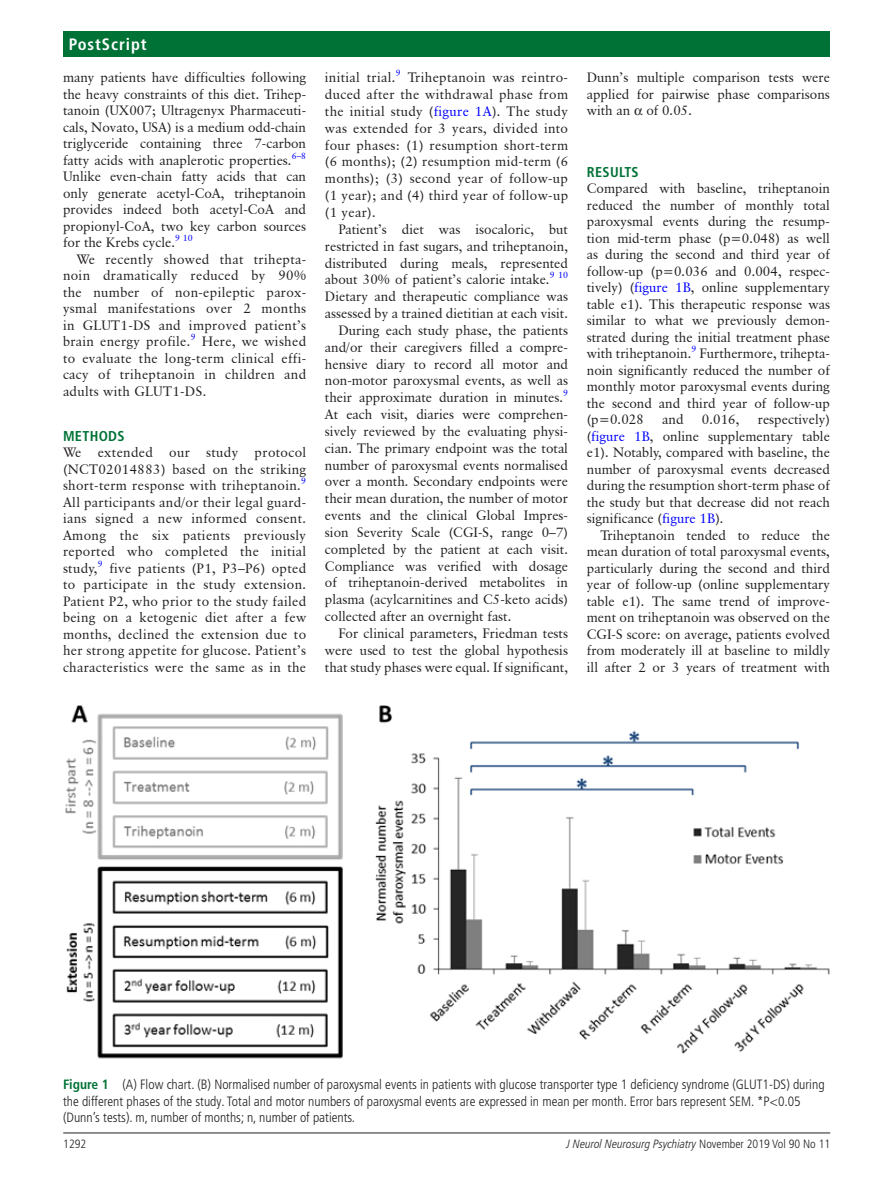
<style>
.page{position:relative;width:893px;height:1191px;background:#fff}
.page>*{position:absolute;margin:0;border:0;box-sizing:border-box;transform-origin:0 0}
.t1{font:700 condensed 16.5px "Frutiger LT Pro";letter-spacing:.055em;color:#fff}
.t2{font:700 condensed 14.25px "Frutiger LT Pro";letter-spacing:.025em;color:#007236}
.t3{font:13.5px/16.5px "Classical Garamond BT";color:#231f20;text-align:justify}
.t4{font:300 condensed 13.5px/16.5px "Frutiger LT Pro";color:#231f20}
.t5{font:italic 300 condensed 12px "Frutiger LT Pro";color:#231f20}
.t6{font:300 condensed 12px "Frutiger LT Pro";color:#231f20}
.t7{font:9px "Classical Garamond BT";color:#00f}
.s1{color:#00f}
.s2{font-style:italic}
.s3{font-weight:700;color:#007236}
.s4{font-style:normal}
</style>
<div class="page">
<hr style="left:63px;top:1132px;width:767px;height:1px;background:#231f20">
<div style="left:63px;top:31px;width:767px;height:25px;background:#007236"></div>
<img style="left:65px;top:705px;width:765px;height:354px">
<p class="t1" style="left:69px;top:34px;width:79px">PostScript</p>
<p class="t3" style="left:63px;top:69px;width:245px">many patients have difficulties following the heavy constraints of this diet. Trihep&shy;tanoin (UX007; Ultragenyx Pharmaceuti&shy;cals, Novato, USA) is a medium odd-chain triglyceride containing three 7-carbon fatty acids with anaplerotic properties.<sup>6–8<br></sup>Unlike even-chain fatty acids that can only generate acetyl-CoA, triheptanoin provides indeed both acetyl-CoA and propionyl-CoA, two key carbon sources for the Krebs cycle.<sup>9</sup> <sup>10</sup></p>
<p class="t3" style="left:63px;top:251px;width:245px;text-indent:14px">We recently showed that trihepta&shy;noin dramatically reduced by 90% the number of non-epileptic parox&shy;ysmal manifestations over 2 months in GLUT1-DS and improved patient’s brain energy profile.<sup>9</sup> Here, we wished to evaluate the long-term clinical effi&shy;cacy of triheptanoin in children and adults with GLUT1-DS.</p>
<p class="t2" style="left:63px;top:427px;width:62px">Methods</p>
<p class="t3" style="left:63px;top:444px;width:245px">We extended our study protocol (NCT02014883) based on the striking short-term response with triheptanoin.<sup>9<br></sup>All participants and/or their legal guard&shy;ians signed a new informed consent.<br>Among the six patients previously reported who completed the initial study,<sup>9</sup> five patients (P1, P3–P6) opted to participate in the study extension.<br>Patient P2, who prior to the study failed being on a ketogenic diet after a few months, declined the extension due to her strong appetite for glucose. Patient’s characteristics were the same as in the</p>
<p class="t3" style="left:325px;top:69px;width:245px">initial trial.<sup>9</sup> Triheptanoin was reintro&shy;duced after the withdrawal phase from the initial study (<span class="s1">figure 1A</span>). The study was extended for 3 years, divided into four phases: (1) resumption short-term (6 months); (2) resumption mid-term (6 months); (3) second year of follow-up (1 year); and (4) third year of follow-up (1 year).</p>
<p class="t3" style="left:325px;top:220px;width:245px;text-indent:14px">Patient’s diet was isocaloric, but restricted in fast sugars, and triheptanoin, distributed during meals, represented about 30% of patient’s calorie intake.</p>
<p class="t7" style="left:550px;top:269px;width:20px">9 10</p>
<p class="t3" style="left:325px;top:288px;width:245px">Dietary and therapeutic compliance was</p>
<p class="t3" style="left:325px;top:305px;width:245px">assessed by a trained dietitian at each visit.</p>
<p class="t3" style="left:338px;top:322px;width:231px">During each study phase, the patients</p>
<p class="t3" style="left:325px;top:338px;width:245px">and/or their caregivers filled a compre-</p>
<p class="t3" style="left:325px;top:355px;width:245px">hensive diary to record all motor and</p>
<p class="t3" style="left:325px;top:372px;width:245px">non-motor paroxysmal events, as well as</p>
<p class="t3" style="left:325px;top:389px;width:240px">their approximate duration in minutes.</p>
<p class="t7" style="left:563px;top:387px;width:6px">9</p>
<p class="t3" style="left:325px;top:406px;width:245px">At each visit, diaries were comprehen&shy;sively reviewed by the evaluating physi&shy;cian. The primary endpoint was the total number of paroxysmal events normalised over a month. Secondary endpoints were their mean duration, the number of motor events and the clinical Global Impres&shy;sion Severity Scale (CGI-S, range 0–7) completed by the patient at each visit.<br>Compliance was verified with dosage of triheptanoin-derived metabolites in plasma (acylcarnitines and C5-keto acids) collected after an overnight fast.</p>
<p class="t3" style="left:325px;top:624px;width:245px;text-indent:14px">For clinical parameters, Friedman tests were used to test the global hypothesis that study phases were equal. If significant,</p>
<p class="t3" style="left:587px;top:69px;width:245px">Dunn’s multiple comparison tests were applied for pairwise phase comparisons with an of 0.05.</p>
<p class="t2" style="left:587px;top:163px;width:46px">Results</p>
<p class="t3" style="left:587px;top:180px;width:245px">Compared with baseline, triheptanoin reduced the number of monthly total paroxysmal events during the resump&shy;tion mid-term phase (p=0.048) as well as during the second and third year of follow-up (p<span class="s2">=</span>0.036 and 0.004, respec&shy;tively) (<span class="s1">figure 1B</span>, online supplementary table e1). This therapeutic response was similar to what we previously demon&shy;strated during the initial treatment phase with triheptanoin.<sup>9</sup> Furthermore, trihepta&shy;noin significantly reduced the number of monthly motor paroxysmal events during the second and third year of follow-up (p=0.028</p>
<p class="t3" style="left:587px;top:411px;width:245px;text-indent:171px">respectively) (<span class="s1">figure 1B</span>, online supplementary table e1). Notably, compared with baseline, the number of paroxysmal events decreased during the resumption short-term phase of the study but that decrease did not reach significance (<span class="s1">figure 1B</span>).</p>
<p class="t3" style="left:587px;top:527px;width:245px;text-indent:14px">Triheptanoin tended to reduce the mean duration of total paroxysmal events, particularly during the second and third year of follow-up (online supplementary table e1). The same trend of improve&shy;ment on triheptanoin was observed on the CGI-S score: on average, patients evolved from moderately ill at baseline to mildly ill after 2 or 3 years of treatment with</p>
<p class="t3" style="left:662px;top:411px;width:23px">and</p>
<p class="t3" style="left:702px;top:411px;width:39px">0.016,</p>
<p class="t4" style="left:63px;top:1076px;width:763px"><span class="s3">Figure 1</span> (A) Flow chart. (B) Normalised number of paroxysmal events in patients with glucose transporter type 1 deficiency syndrome (GLUT1-DS) during the different phases of the study. Total and motor numbers of paroxysmal events are expressed in mean per month. Error bars represent SE M. *P&lt;0.05 (Dunn’s tests). m, number of months; n, number of patients.</p>
<p class="t6" style="left:63px;top:1136px;width:25px">1292</p>
<p class="t5" style="left:566px;top:1136px;width:265px">J Neurol Neurosurg Psychiatry <span class="s4">November 2019 Vol 90 No 11</span></p>
</div>
